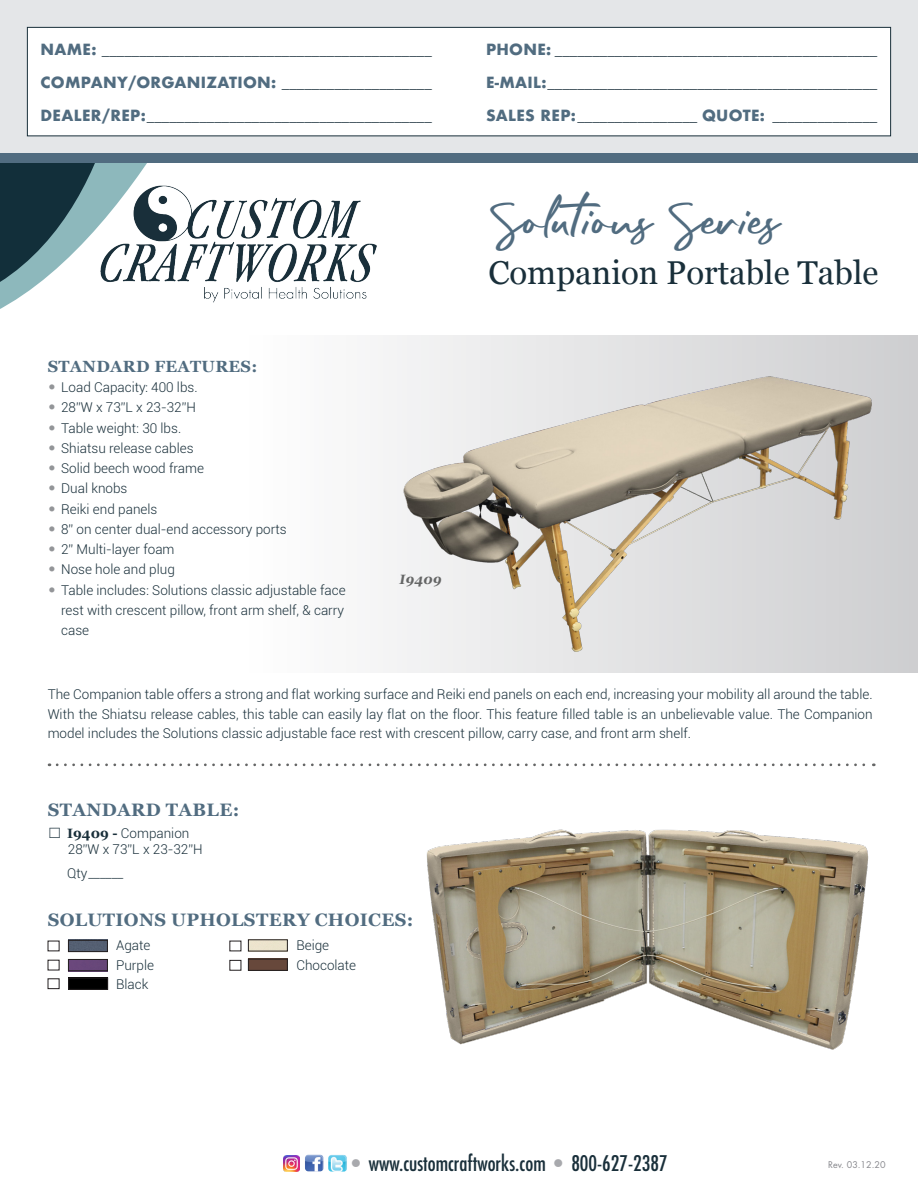
<style>
.page{position:relative;width:918px;height:1188px;background:#fff}
.page>*{position:absolute;margin:0;border:0;box-sizing:border-box;transform-origin:0 0}
.Feature_Header{font:37.5px "Rafttel Script DEMO Regular";color:#516c80}
.Feature_Header-2{font:33px "Georgia";color:#192f3a}
.t1{font:condensed 21px "Futura";color:#192f3a}
.t2{font:700 18px "Georgia";letter-spacing:.02em;color:#516c80}
.t3{font:700 16.2px "Georgia";letter-spacing:.02em;color:#516c80}
.t4{font:700 15px "Minion Pro";color:#192f3a}
.t5{font:700 15px "Futura";letter-spacing:.02em;color:#516c80}
.Table_Specs_Text{font:300 13.5px/19.5px "Roboto";color:#192f3a;text-align:justify}
.t6{font:italic 700 13.5px "Georgia";color:#656666}
.t7{font:9px "Futura";color:#88898e}
.s1{font-family:"Futura";color:#516c80}
.s2{font-family:"Minion Pro";color:#192f3a}
.s3{font-family:"Futura";color:#939598}
.s4{font-family:"Georgia";font-weight:700}
.s5{color:#a8a9ad}
</style>
<div class="page">
<div style="left:0;top:336px;width:918px;height:337px;background:linear-gradient(to right,#fff,#d1d1d3)"></div>
<img style="left:70px;top:942px;width:36px;height:8px">
<div style="left:68px;top:940px;width:40px;height:12px;border:1px solid #231f20"></div>
<img style="left:70px;top:961px;width:36px;height:8px">
<div style="left:68px;top:959px;width:40px;height:12px;border:1px solid #231f20"></div>
<div style="left:248px;top:939px;width:40px;height:12px;border:1px solid #231f20"></div>
<img style="left:250px;top:961px;width:36px;height:8px">
<div style="left:248px;top:959px;width:40px;height:12px;border:1px solid #231f20"></div>
<div style="left:230px;top:960px;width:11px;height:11px;border:1px solid #231f20"></div>
<div style="left:48px;top:978px;width:11px;height:11px;border:1px solid #231f20"></div>
<img style="left:70px;top:980px;width:36px;height:8px">
<div style="left:68px;top:978px;width:40px;height:12px;border:1px solid #231f20"></div>
<svg style="left:57px;top:763px;width:817px;height:3px"></svg>
<img style="left:426px;top:829px;width:443px;height:221px">
<img style="left:386px;top:358px;width:498px;height:298px">
<svg style="left:0;top:162px;width:244px;height:147px"></svg>
<img style="left:80px;top:174px;width:297px;height:135px">
<div style="left:0;top:0;width:918px;height:154px;background:#e4e6e8"></div>
<div style="left:27px;top:27px;width:864px;height:109px;background:#fff;border:1px solid #192f3a"></div>
<div style="left:0;top:153px;width:918px;height:9px;background:#516c80"></div>
<img style="left:305px;top:1155px;width:19px;height:16px">
<img style="left:328px;top:1155px;width:19px;height:17px">
<img style="left:283px;top:1155px;width:17px;height:17px">
<p class="t4" style="left:40px;top:39px;width:393px"><span class="s1">NAME:</span> ____________________________________________</p>
<p class="t5" style="left:40px;top:71px;width:393px">COMPANY/ORGANIZATION: <span class="s2">____________________</span></p>
<p class="t4" style="left:40px;top:105px;width:393px"><span class="s1">DEALER/REP:</span>______________________________________</p>
<p class="t3" style="left:48px;top:354px;width:211px">STANDARD FEATURES:</p>
<p class="Table_Specs_Text" style="left:48px;top:377px;width:151px"><span class="s3">•</span> Load Capacity: 400 lbs.</p>
<p class="Table_Specs_Text" style="left:48px;top:397px;width:150px"><span class="s3">•</span> 28”W x 73”L x 23-32”H</p>
<p class="Table_Specs_Text" style="left:48px;top:418px;width:135px"><span class="s3">•</span> Table weight: 30 lbs.</p>
<p class="Table_Specs_Text" style="left:48px;top:438px;width:147px"><span class="s3">•</span> Shiatsu release cables</p>
<p class="Table_Specs_Text" style="left:48px;top:458px;width:158px"><span class="s3">•</span> Solid beech wood frame</p>
<p class="Table_Specs_Text" style="left:48px;top:478px;width:81px"><span class="s3">•</span> Dual knobs</p>
<p class="Table_Specs_Text" style="left:48px;top:499px;width:111px"><span class="s3">•</span> Reiki end panels</p>
<p class="Table_Specs_Text" style="left:48px;top:519px;width:241px"><span class="s3">•</span> 8” on center dual-end accessory ports</p>
<p class="Table_Specs_Text" style="left:48px;top:539px;width:128px"><span class="s3">•</span> 2” Multi-layer foam</p>
<p class="Table_Specs_Text" style="left:48px;top:559px;width:129px"><span class="s3">•</span> Nose hole and plug</p>
<p class="Table_Specs_Text" style="left:61px;top:579px;width:286px;line-height:20.2px;text-indent:-14px"><span class="s3">•</span> Table includes: Solutions classic adjustable face rest with crescent pillow, front arm shelf, &amp; carry case</p>
<p class="t6" style="left:399px;top:569px;width:47px">I9409</p>
<p class="t4" style="left:486px;top:39px;width:393px"><span class="s1">PHONE:</span> ___________________________________________</p>
<p class="t4" style="left:486px;top:72px;width:393px"><span class="s1">E-MAIL:</span>____________________________________________</p>
<p class="t4" style="left:486px;top:105px;width:393px"><span class="s1">SALES REP:</span>________________ <span class="s1">QUOTE:</span> ______________</p>
<p class="Feature_Header" style="left:488px;top:198px;width:293px">Solutions Series</p>
<p class="Feature_Header-2" style="left:488px;top:249px;width:392px">Companion Portable Table</p>
<p class="Table_Specs_Text" style="left:48px;top:684px;width:826px">The Companion table offers a strong and flat working surface and Reiki end panels on each end, increasing your mobility all around the table.<br>With the Shiatsu release cables, this table can easily lay flat on the floor. This feature filled table is an unbelievable value. The Companion model includes the Solutions classic adjustable face rest with crescent pillow, carry case, and front arm shelf.</p>
<p class="t2" style="left:48px;top:796px;width:193px">STANDARD TABLE:</p>
<p class="Table_Specs_Text" style="left:48px;top:823px;width:143px">□ <span class="s4">I9409 -</span> Companion</p>
<p class="Table_Specs_Text" style="left:68px;top:839px;width:136px">28”W x 73”L x 23-32”H</p>
<p class="Table_Specs_Text" style="left:67px;top:863px;width:58px">Qty______</p>
<p class="t2" style="left:48px;top:907px;width:367px">SOLUTIONS UPHOLSTERY CHOICES:</p>
<p class="Table_Specs_Text" style="left:116px;top:935px;width:36px">Agate</p>
<p class="Table_Specs_Text" style="left:116px;top:955px;width:39px">Purple</p>
<p class="Table_Specs_Text" style="left:116px;top:974px;width:34px">Black</p>
<p class="Table_Specs_Text" style="left:296px;top:935px;width:34px">Beige</p>
<p class="Table_Specs_Text" style="left:296px;top:955px;width:61px">Chocolate</p>
<p class="t1" style="left:352px;top:1150px;width:317px"><span class="s5">•</span> www.customcraftworks.com <span class="s5">•</span> 800-627-2387</p>
<p class="t7" style="left:828px;top:1159px;width:59px">Rev. 03.12.20</p>
</div>
